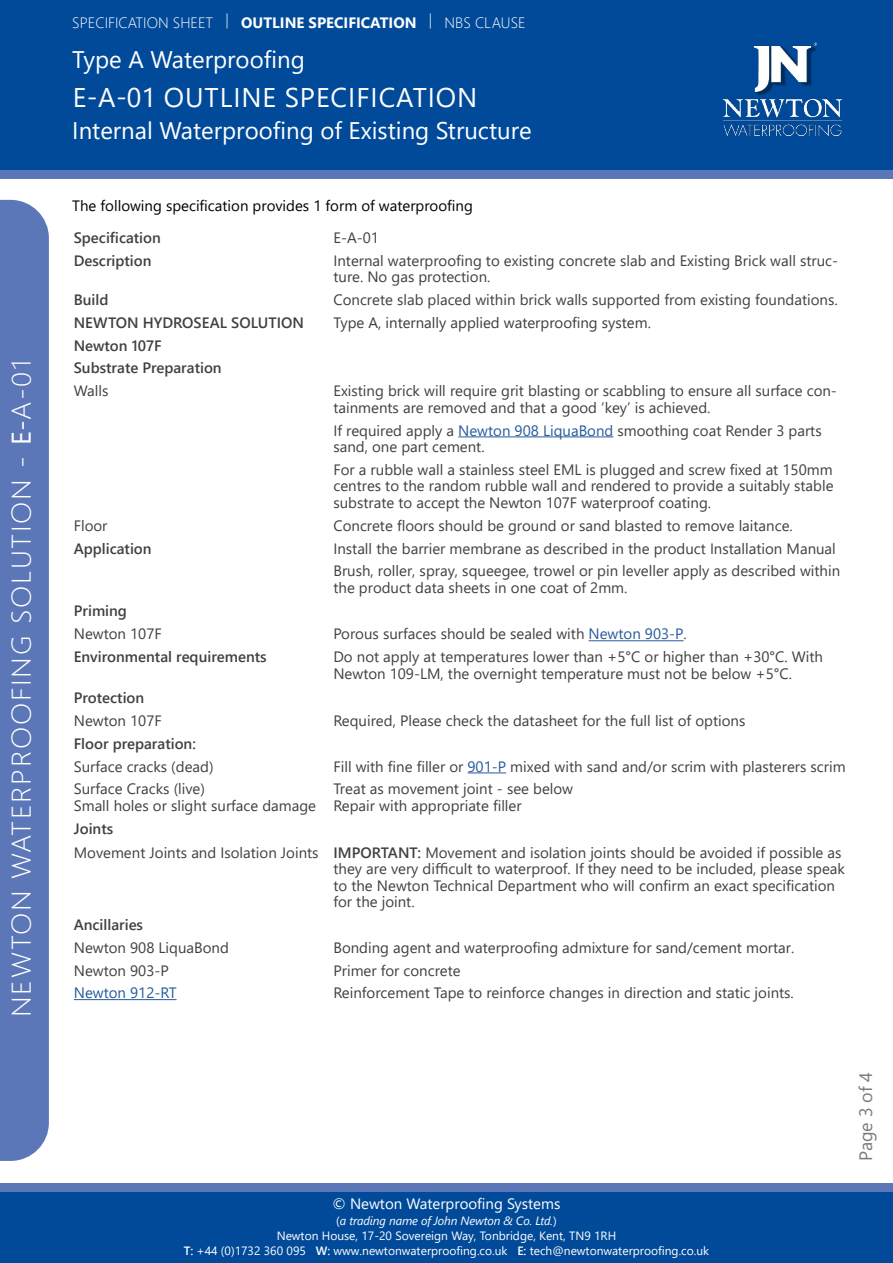
<style>
.page{position:relative;width:893px;height:1263px;background:#fff}
.page>*{position:absolute;margin:0;border:0;box-sizing:border-box;transform-origin:0 0}
.t1{font:300 27px "Segoe UI";letter-spacing:.06em;color:#fff;scale:1.08 1}
.t2{font:27px "Segoe UI";letter-spacing:.035em;color:#fdfdfd}
.t3{font:24px "Segoe UI";color:#fff}
.t4{font:18px "Segoe UI";color:#7b7b7b}
.t5{font:15px/16.5px "Segoe UI";color:#423f3f}
.t6{font:600 15px/22.8px "Segoe UI";color:#423f3f}
.t7{font:15px "Segoe UI";color:#000}
.t8{font:300 15px "Segoe UI";color:#fff}
.t9{font:15px "Segoe UI";color:#3d3d3c}
.t10{font:15px "Segoe UI";color:#fff}
.t11{font:15px "Segoe UI";color:#275b9b}
.t12{font:12px/15.6px "Segoe UI";color:#fff;text-align:center}
.s1{font-weight:400}
.s2{font-weight:700}
.s3{color:#275b9b}
.s4{font-weight:600}
.s5{font-style:italic}
</style>
<div class="page">
<div style="left:0;top:0;width:893px;height:173px;background:#014a99"></div>
<div style="left:0;top:170px;width:893px;height:9px;background:#5c77b8"></div>
<div style="left:0;top:200px;width:49px;height:961px;background:#5c77b8"></div>
<div style="left:0;top:1191px;width:893px;height:72px;background:#014a99"></div>
<div style="left:0;top:1183px;width:893px;height:8px;background:#5c77b8"></div>
<img style="left:723px;top:42px;width:118px;height:94px">
<hr style="left:458px;top:436px;width:155px;height:1px;background:#275b9b">
<hr style="left:589px;top:640px;width:95px;height:1px;background:#275b9b">
<hr style="left:468px;top:772px;width:38px;height:1px;background:#275b9b">
<hr style="left:74px;top:999px;width:103px;height:1px;background:#275b9b">
<h1 class="t1" style="left:-4px;top:1017px;width:610px;rotate:-90deg">NEWTON WATERPROOFING SOLUTION - <span class="s1">E-</span>A-01</h1>
<p class="t8" style="left:72px;top:8px;width:455px">SPECIFICATION SHEET | <span class="s2">OUTLINE SPECIFICATION</span> | NBS CLAUSE</p>
<h2 class="t3" style="left:72px;top:37px;width:234px">Type A Waterproofing</h2>
<h1 class="t2" style="left:73px;top:72px;width:406px">E-A-01 OUTLINE SPECIFICATION</h1>
<h2 class="t3" style="left:72px;top:108px;width:461px">Internal Waterproofing of Existing Structure</h2>
<p class="t7" style="left:72px;top:191px;width:402px">The following specification provides 1 form of waterproofing</p>
<p class="t6" style="left:74px;top:225px;width:89px">Specification</p>
<p class="t5" style="left:333px;top:228px;width:47px">E-A-01</p>
<p class="t6" style="left:74px;top:248px;width:79px">Description</p>
<p class="t5" style="left:333px;top:251px;width:506px">Internal waterproofing to existing concrete slab and Existing Brick wall struc&shy;ture. No gas protection.</p>
<p class="t6" style="left:74px;top:287px;width:36px">Build</p>
<p class="t5" style="left:333px;top:290px;width:506px">Concrete slab placed within brick walls supported from existing foundations.</p>
<p class="t6" style="left:74px;top:310px;width:232px">NEWTON HYDROSEAL SOLUTION</p>
<p class="t9" style="left:333px;top:308px;width:319px">Type A, internally applied waterproofing system.</p>
<p class="t6" style="left:74px;top:333px;width:149px">Newton 107F<br>Substrate Preparation</p>
<p class="t5" style="left:74px;top:381px;width:36px">Walls</p>
<p class="t5" style="left:333px;top:381px;width:505px">Existing brick will require grit blasting or scabbling to ensure all surface con&shy;tainments are removed and that a good ‘key’ is achieved.</p>
<p class="t5" style="left:333px;top:421px;width:490px">If required apply a <span class="s3">Newton 908 LiquaBond</span> smoothing coat Render 3 parts sand, one part cement.</p>
<p class="t5" style="left:333px;top:460px;width:502px;text-align:justify">For a rubble wall a stainless steel EML is plugged and screw fixed at 150mm centres to the random rubble wall and rendered to provide a suitably stable substrate to accept the Newton 107F waterproof coating.</p>
<p class="t5" style="left:74px;top:516px;width:35px">Floor</p>
<p class="t5" style="left:333px;top:516px;width:461px">Concrete floors should be ground or sand blasted to remove laitance.</p>
<p class="t6" style="left:74px;top:536px;width:79px">Application</p>
<p class="t5" style="left:333px;top:535px;width:508px;line-height:22.8px">Install the barrier membrane as described in the product Installation Manual<br>Brush, roller, spray, squeegee, trowel or pin leveller apply as described within</p>
<p class="t5" style="left:333px;top:578px;width:295px">the product data sheets in one coat of 2mm.</p>
<p class="t6" style="left:74px;top:598px;width:55px">Priming</p>
<p class="t5" style="left:74px;top:625px;width:89px">Newton 107F</p>
<p class="t5" style="left:333px;top:624px;width:355px">Porous surfaces should be sealed with <span class="s3">Newton 903-P</span>.</p>
<p class="t6" style="left:74px;top:644px;width:194px">Environmental requirements</p>
<p class="t5" style="left:333px;top:647px;width:491px">Do not apply at temperatures lower than +5°C or higher than +30°C. With<br>Newton 109-LM, the overnight temperature must not be below +5°C.</p>
<p class="t6" style="left:74px;top:685px;width:72px">Protection</p>
<p class="t5" style="left:74px;top:711px;width:89px">Newton 107F</p>
<p class="t5" style="left:333px;top:711px;width:413px">Required, Please check the datasheet for the full list of options</p>
<p class="t6" style="left:74px;top:731px;width:124px">Floor preparation:</p>
<p class="t5" style="left:74px;top:757px;width:141px">Surface cracks (dead)</p>
<p class="t5" style="left:333px;top:757px;width:514px">Fill with fine filler or <span class="s3">901-P</span> mixed with sand and/or scrim with plasterers scrim</p>
<p class="t5" style="left:74px;top:779px;width:244px">Surface Cracks (live)<br>Small holes or slight surface damage</p>
<p class="t5" style="left:333px;top:779px;width:241px">Treat as movement joint - see below<br>Repair with appropriate filler</p>
<p class="t5" style="left:74px;top:815px;width:769px;line-height:23.7px"><span class="s4">Joints<br></span>Movement Joints and Isolation Joints <span class="s4">IMPORTANT:</span> Movement and isolation joints should be avoided if possible as</p>
<p class="t5" style="left:333px;top:859px;width:513px">they are very difficult to waterproof. If they need to be included, please speak to the Newton Technical Department who will confirm an exact specification for the joint.</p>
<p class="t6" style="left:74px;top:912px;width:71px">Ancillaries</p>
<p class="t5" style="left:74px;top:938px;width:157px">Newton 908 LiquaBond</p>
<p class="t5" style="left:333px;top:938px;width:462px">Bonding agent and waterproofing admixture for sand/cement mortar.</p>
<p class="t5" style="left:74px;top:960px;width:97px">Newton 903-P</p>
<p class="t5" style="left:333px;top:960px;width:129px">Primer for concrete</p>
<p class="t11" style="left:74px;top:979px;width:104px">Newton 912-RT</p>
<p class="t5" style="left:333px;top:983px;width:462px">Reinforcement Tape to reinforce changes in direction and static joints.</p>
<p class="t10" style="left:333px;top:1190px;width:229px">© Newton Waterproofing Systems</p>
<p class="t12" style="left:277px;top:1212px;width:341px">(<span class="s5">a trading name of John Newton &amp; Co. Ltd.</span>)<br>Newton House, 17-20 Sovereign Way, Tonbridge, Kent, TN9 1RH</p>
<p class="t12" style="left:184px;top:1241px;width:527px"><span class="s4">T:</span> +44 (0)1732 360 095 <span class="s4">W:</span> www.newtonwaterproofing.co.uk <span class="s4">E:</span> tech@newtonwaterproofing.co.uk</p>
<p class="t4" style="left:849px;top:1161px;width:91px;rotate:-90deg">Page 3 of 4</p>
</div>
